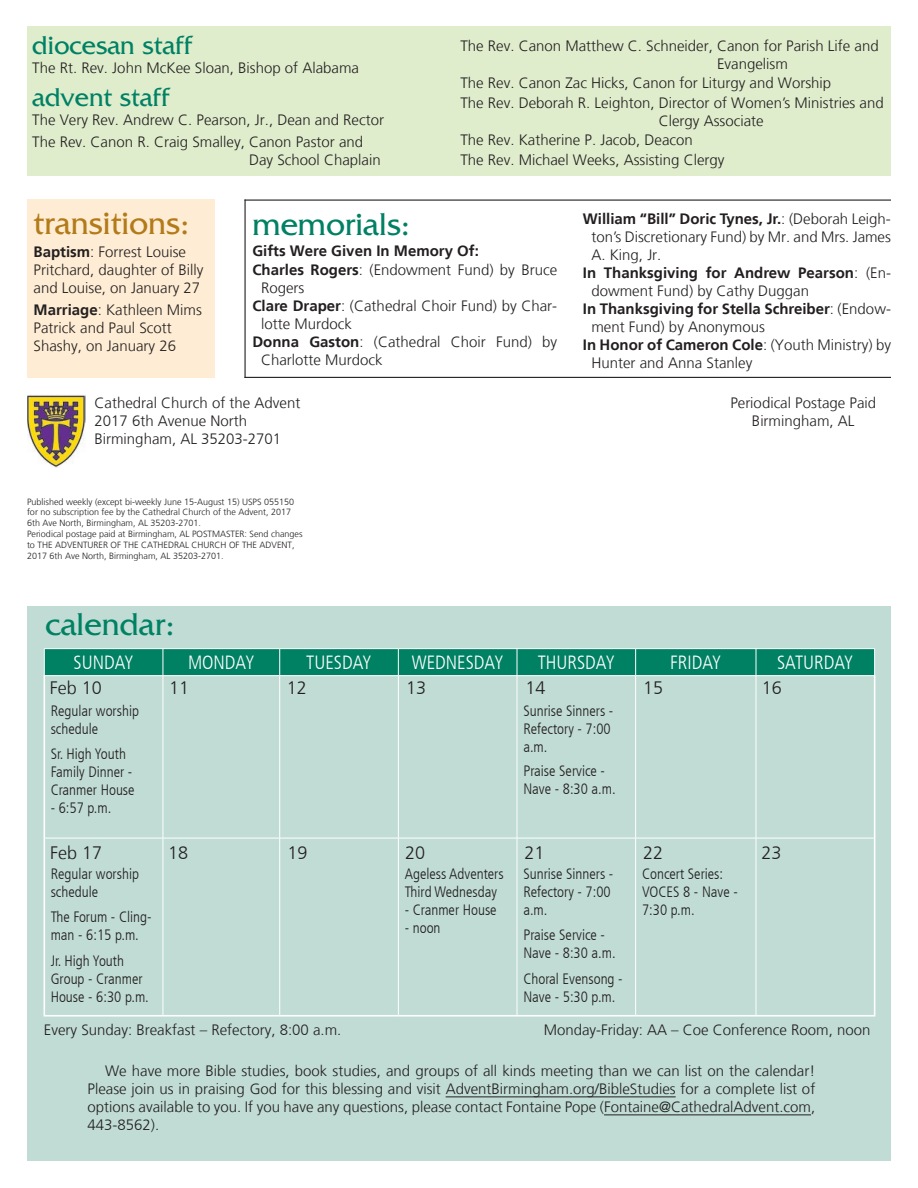
<style>
.page{position:relative;width:918px;height:1188px;background:#fff}
.page>*{position:absolute;margin:0;border:0;box-sizing:border-box;transform-origin:0 0}
.t1{font:33.3px "Friz Quadrata Std";color:#b37a19}
.t2{font:33px "Friz Quadrata Std";color:#008164}
.t3{font:27px "Friz Quadrata Std";color:#008164}
.t4{font:300 condensed 19.05px "Frutiger";color:#fff}
.t5{font:300 18px "Frutiger";color:#231f20}
.t6{font:300 15px/18px "Frutiger";color:#231f20}
.t7{font:300 condensed 15px/18px "Frutiger";color:#231f20}
.t8{font:700 15px/19.5px "Frutiger";color:#231f20}
.t9{font:300 9px/10.8px "Frutiger";color:#231f20}
.s1{font-weight:700}
.s2{font-weight:300}
</style>
<div class="page">
<img style="left:27px;top:395px;width:58px;height:73px">
<div style="left:27px;top:606px;width:864px;height:554px;background:#c0dcd4"></div>
<svg style="left:45px;top:676px;width:829px;height:162px"></svg>
<hr style="left:43px;top:676px;width:2px;height:162px;background:#fff">
<hr style="left:874px;top:676px;width:1px;height:162px;background:#fff">
<hr style="left:43px;top:838px;width:2px;height:177px;background:#fff">
<hr style="left:874px;top:838px;width:1px;height:177px;background:#fff">
<hr style="left:163px;top:676px;width:1px;height:162px;background:#fff">
<hr style="left:279px;top:676px;width:1px;height:162px;background:#fff">
<hr style="left:398px;top:676px;width:1px;height:162px;background:#fff">
<hr style="left:517px;top:676px;width:1px;height:162px;background:#fff">
<hr style="left:635px;top:676px;width:1px;height:162px;background:#fff">
<hr style="left:756px;top:676px;width:1px;height:162px;background:#fff">
<hr style="left:163px;top:838px;width:1px;height:177px;background:#fff">
<hr style="left:279px;top:838px;width:1px;height:177px;background:#fff">
<hr style="left:398px;top:838px;width:1px;height:177px;background:#fff">
<hr style="left:517px;top:838px;width:1px;height:177px;background:#fff">
<hr style="left:635px;top:838px;width:1px;height:177px;background:#fff">
<hr style="left:756px;top:838px;width:1px;height:177px;background:#fff">
<hr style="left:45px;top:838px;width:118px;height:1px;background:#fff">
<hr style="left:163px;top:838px;width:117px;height:1px;background:#fff">
<hr style="left:280px;top:838px;width:118px;height:1px;background:#fff">
<hr style="left:398px;top:838px;width:119px;height:1px;background:#fff">
<hr style="left:517px;top:838px;width:119px;height:1px;background:#fff">
<hr style="left:636px;top:838px;width:120px;height:1px;background:#fff">
<hr style="left:756px;top:838px;width:118px;height:1px;background:#fff">
<hr style="left:44px;top:1015px;width:119px;height:2px;background:#fff">
<hr style="left:163px;top:1015px;width:117px;height:2px;background:#fff">
<hr style="left:280px;top:1015px;width:118px;height:2px;background:#fff">
<hr style="left:398px;top:1015px;width:119px;height:2px;background:#fff">
<hr style="left:517px;top:1015px;width:119px;height:2px;background:#fff">
<hr style="left:636px;top:1015px;width:120px;height:2px;background:#fff">
<hr style="left:756px;top:1015px;width:119px;height:2px;background:#fff">
<hr style="left:44px;top:648px;width:119px;height:1px;background:#fff">
<hr style="left:163px;top:648px;width:117px;height:1px;background:#fff">
<hr style="left:280px;top:648px;width:118px;height:1px;background:#fff">
<hr style="left:398px;top:648px;width:119px;height:1px;background:#fff">
<hr style="left:517px;top:648px;width:119px;height:1px;background:#fff">
<hr style="left:636px;top:648px;width:120px;height:1px;background:#fff">
<hr style="left:756px;top:648px;width:119px;height:1px;background:#fff">
<svg style="left:44px;top:649px;width:831px;height:27px;background:#0b866b"></svg>
<hr style="left:446px;top:1097px;width:230px;height:1px;background:#231f20">
<hr style="left:604px;top:1115px;width:207px;height:1px;background:#231f20">
<div style="left:27px;top:26px;width:864px;height:150px;background:#dfedcd"></div>
<div style="left:27px;top:199px;width:187px;height:179px;background:#feedd4"></div>
<hr style="left:244px;top:200px;width:647px;height:1px;background:#231f20">
<hr style="left:244px;top:377px;width:647px;height:1px;background:#231f20">
<hr style="left:244px;top:200px;width:2px;height:178px;background:#231f20">
<h3 class="t3" style="left:32px;top:30px;width:160px">diocesan staff</h3>
<p class="t6" style="left:32px;top:59px;width:328px">The Rt. Rev. John McKee Sloan, Bishop of Alabama</p>
<h3 class="t3" style="left:32px;top:82px;width:138px">advent staff</h3>
<p class="t6" style="left:32px;top:109px;width:353px;line-height:22.2px">The Very Rev. Andrew C. Pearson, Jr., Dean and Rector<br>The Rev. Canon R. Craig Smalley, Canon Pastor and</p>
<p class="t6" style="left:249px;top:151px;width:133px">Day School Chaplain</p>
<p class="t6" style="left:717px;top:37px;width:163px;text-indent:-257px">The Rev. Canon Matthew C. Schneider, Canon for Parish Life and<br>Evangelism</p>
<p class="t6" style="left:460px;top:74px;width:425px;line-height:19.5px">The Rev. Canon Zac Hicks, Canon for Liturgy and Worship<br>The Rev. Deborah R. Leighton, Director of Women’s Ministries and</p>
<p class="t6" style="left:460px;top:111px;width:305px;line-height:19.5px;text-indent:198px">Clergy Associate<br>The Rev. Katherine P. Jacob, Deacon<br>The Rev. Michael Weeks, Assisting Clergy</p>
<h1 class="t1" style="left:34px;top:205px;width:157px">transitions:</h1>
<p class="t6" style="left:34px;top:243px;width:172px"><span class="s1">Baptism</span>: Forrest Louise<br>Pritchard, daughter of Billy and Louise, on January 27</p>
<p class="t6" style="left:34px;top:301px;width:170px"><span class="s1">Marriage</span>: Kathleen Mims<br>Patrick and Paul Scott<br>Shashy, on January 26</p>
<h2 class="t2" style="left:252px;top:205px;width:159px">memorials:</h2>
<p class="t8" style="left:252px;top:241px;width:306px">Gifts Were Given In Memory Of:<br>Charles Rogers<span class="s2">: (Endowment Fund) by Bruce</span></p>
<p class="t6" style="left:261px;top:279px;width:45px">Rogers</p>
<p class="t6" style="left:252px;top:297px;width:306px"><span class="s1">Clare Draper</span>: (Cathedral Choir Fund) by Char-</p>
<p class="t6" style="left:261px;top:315px;width:92px">lotte Murdock</p>
<p class="t6" style="left:252px;top:333px;width:306px"><span class="s1">Donna Gaston</span>: (Cathedral Choir Fund) by</p>
<p class="t6" style="left:261px;top:351px;width:123px">Charlotte Murdock</p>
<p class="t8" style="left:583px;top:209px;width:310px">William “Bill” Doric Tynes, Jr.<span class="s2">: (Deborah Leigh-</span></p>
<p class="t6" style="left:591px;top:228px;width:301px">ton’s Discretionary Fund) by Mr. and Mrs. James</p>
<p class="t6" style="left:591px;top:246px;width:72px">A. King, Jr.</p>
<p class="t8" style="left:583px;top:263px;width:310px">In Thanksgiving for Andrew Pearson<span class="s2">: (En-</span></p>
<p class="t6" style="left:591px;top:282px;width:219px">dowment Fund) by Cathy Duggan</p>
<p class="t8" style="left:583px;top:299px;width:310px">In Thanksgiving for Stella Schreiber<span class="s2">: (Endow-</span></p>
<p class="t6" style="left:591px;top:318px;width:175px">ment Fund) by Anonymous</p>
<p class="t8" style="left:583px;top:335px;width:310px">In Honor of Cameron Cole<span class="s2">: (Youth Ministry) by</span></p>
<p class="t6" style="left:591px;top:354px;width:162px">Hunter and Anna Stanley</p>
<p class="t6" style="left:94px;top:394px;width:207px">Cathedral Church of the Advent<br>2017 6th Avenue North<br>Birmingham, AL 35203-2701</p>
<p class="t6" style="left:730px;top:394px;width:147px;text-align:center">Periodical Postage Paid<br>Birmingham, AL</p>
<p class="t9" style="left:27px;top:496px;width:277px">Published weekly (except bi-weekly June 15-August 15) USPS 055150 for no subscription fee by the Cathedral Church of the Advent, 2017<br>6th Ave North, Birmingham, AL 35203-2701.<br>Periodical postage paid at Birmingham, AL POSTMASTER: Send changes to THE ADVENTURER OF THE CATHEDRAL CHURCH OF THE ADVENT, 2017 6th Ave North, Birmingham, AL 35203-2701.</p>
<h2 class="t2" style="left:45px;top:606px;width:131px">calendar:</h2>
<p class="t4" style="left:74px;top:652px;width:62px">SUNDAY</p>
<p class="t4" style="left:188px;top:652px;width:68px">MONDAY</p>
<p class="t4" style="left:306px;top:652px;width:67px">TUESDAY</p>
<p class="t4" style="left:412px;top:652px;width:93px">WEDNESDAY</p>
<p class="t4" style="left:538px;top:652px;width:79px">THURSDAY</p>
<p class="t4" style="left:670px;top:652px;width:53px">FRIDAY</p>
<p class="t4" style="left:777px;top:652px;width:78px">SATURDAY</p>
<p class="t7" style="left:51px;top:702px;width:90px">Regular worship schedule</p>
<p class="t7" style="left:51px;top:745px;width:85px">Sr. High Youth<br>Family Dinner -<br>Cranmer House</p>
<p class="t7" style="left:51px;top:799px;width:62px">- 6:57 p.m.</p>
<p class="t5" style="left:50px;top:677px;width:54px">Feb 10</p>
<p class="t5" style="left:169px;top:677px;width:22px">11</p>
<p class="t5" style="left:287px;top:677px;width:22px">12</p>
<p class="t5" style="left:406px;top:677px;width:22px">13</p>
<p class="t5" style="left:525px;top:677px;width:22px">14</p>
<p class="t5" style="left:643px;top:677px;width:22px">15</p>
<p class="t5" style="left:762px;top:677px;width:22px">16</p>
<p class="t7" style="left:523px;top:702px;width:91px">Sunrise Sinners -<br>Refectory - 7:00 a.m.</p>
<p class="t7" style="left:523px;top:762px;width:94px">Praise Service -<br>Nave - 8:30 a.m.</p>
<p class="t5" style="left:50px;top:842px;width:54px">Feb 17</p>
<p class="t5" style="left:168px;top:842px;width:22px">18</p>
<p class="t5" style="left:288px;top:842px;width:22px">19</p>
<p class="t5" style="left:405px;top:842px;width:22px">20</p>
<p class="t5" style="left:524px;top:842px;width:22px">21</p>
<p class="t5" style="left:643px;top:842px;width:22px">22</p>
<p class="t5" style="left:762px;top:842px;width:22px">23</p>
<p class="t7" style="left:51px;top:865px;width:90px">Regular worship schedule</p>
<p class="t7" style="left:51px;top:908px;width:102px">The Forum - Cling&shy;man - 6:15 p.m.</p>
<p class="t7" style="left:51px;top:952px;width:100px">Jr. High Youth<br>Group - Cranmer<br>House - 6:30 p.m.</p>
<p class="t7" style="left:405px;top:865px;width:100px">Ageless Adventers<br>Third Wednesday</p>
<p class="t7" style="left:405px;top:901px;width:93px">- Cranmer House</p>
<p class="t7" style="left:405px;top:919px;width:37px">- noon</p>
<p class="t7" style="left:523px;top:865px;width:91px">Sunrise Sinners -<br>Refectory - 7:00 a.m.</p>
<p class="t7" style="left:523px;top:926px;width:94px">Praise Service -<br>Nave - 8:30 a.m.</p>
<p class="t7" style="left:523px;top:970px;width:101px">Choral Evensong -<br>Nave - 5:30 p.m.</p>
<p class="t7" style="left:642px;top:865px;width:97px">Concert Series:<br>VOCES 8 - Nave -<br>7:30 p.m.</p>
<p class="t6" style="left:44px;top:1021px;width:299px">Every Sunday: Breakfast – Refectory, 8:00 a.m.</p>
<p class="t6" style="left:544px;top:1021px;width:328px">Monday-Friday: AA – Coe Conference Room, noon</p>
<p class="t6" style="left:88px;top:1062px;width:729px;text-align:justify;text-indent:17px">We have more Bible studies, book studies, and groups of all kinds meeting than we can list on the calendar!<br>Please join us in praising God for this blessing and visit AdventBirmingham.org/BibleStudies for a complete list of options available to you. If you have any questions, please contact Fontaine Pope (Fontaine@CathedralAdvent.com, 443-8562).</p>
</div>
